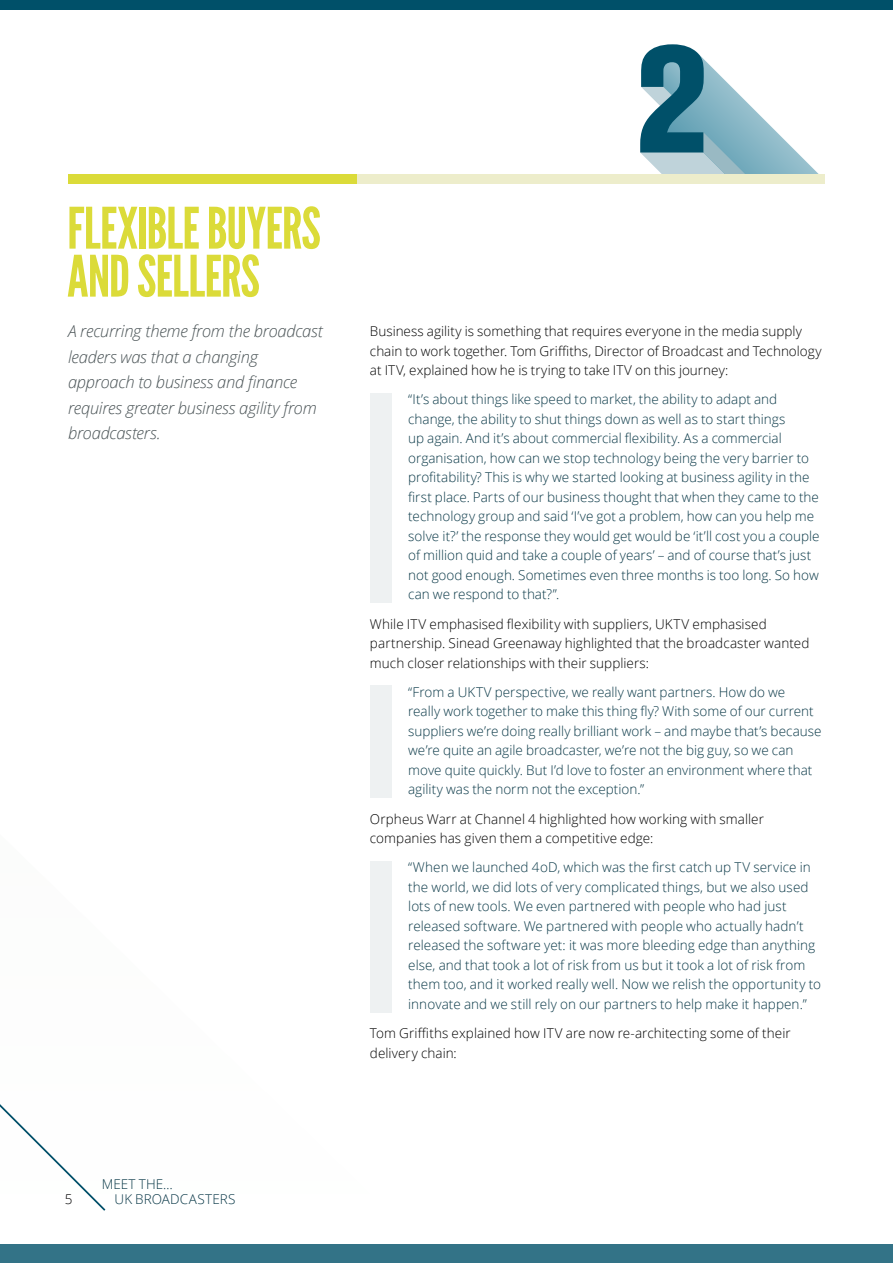
<style>
.page{position:relative;width:893px;height:1263px;background:#fff}
.page>*{position:absolute;margin:0;border:0;box-sizing:border-box;transform-origin:0 0}
.Headers{font:57px/48px "League Gothic";letter-spacing:-.015em;color:#dbdb39}
.Intro_para{font:italic 300 16.5px/25.5px "Open Sans";letter-spacing:-.015em;color:#4c5558}
.t1{font:300 13.5px/19.5px "Open Sans";color:#093847}
.Body{font:300 13.5px/19.5px "Open Sans";letter-spacing:.005em;color:#000}
</style>
<div class="page">
<div style="left:0;top:0;width:893px;height:9px;background:#005069"></div>
<div style="left:0;top:1245px;width:893px;height:18px;background:#337387"></div>
<svg style="left:0;top:1104px;width:106px;height:107px"></svg>
<div style="left:68px;top:174px;width:315px;height:9px;background:#dbdb39"></div>
<svg style="left:640px;top:44px;width:179px;height:130px"></svg>
<div style="left:357px;top:174px;width:468px;height:9px;background:#ededcb"></div>
<div style="left:370px;top:393px;width:21px;height:210px;background:#eef1f2"></div>
<div style="left:370px;top:685px;width:21px;height:113px;background:#eef1f2"></div>
<div style="left:370px;top:861px;width:21px;height:151px;background:#eef1f2"></div>
<p class="Headers" style="left:67px;top:205px;width:255px">FLEXIBLE BUYERS<br>AND SELLERS</p>
<p class="Intro_para" style="left:68px;top:318px;width:256px">A recurring theme from the broadcast leaders was that a changing approach to business and finance requires greater business agility from broadcasters.</p>
<p class="Body" style="left:370px;top:321px;width:453px">Business agility is something that requires everyone in the media supply chain to work together. Tom Griffiths, Director of Broadcast and Technology at ITV, explained how he is trying to take ITV on this journey:</p>
<p class="t1" style="left:408px;top:389px;width:413px">“It’s about things like speed to market, the ability to adapt and change, the ability to shut things down as well as to start things<br>up again. And it’s about commercial flexibility. As a commercial organisation, how can we stop technology being the very barrier to profitability? This is why we started looking at business agility in the first place. Parts of our business thought that when they came to the technology group and said ‘I’ve got a problem, how can you help me solve it?’ the response they would get would be ‘it’ll cost you a couple of million quid and take a couple of years’ – and of course that’s just not good enough. Sometimes even three months is too long. So how can we respond to that?”.</p>
<p class="Body" style="left:370px;top:614px;width:441px">While ITV emphasised flexibility with suppliers, UKTV emphasised partnership. Sinead Greenaway highlighted that the broadcaster wanted much closer relationships with their suppliers:</p>
<p class="t1" style="left:408px;top:682px;width:415px">“From a UKTV perspective, we really want partners. How do we<br>really work together to make this thing fly? With some of our current suppliers we’re doing really brilliant work – and maybe that’s because we’re quite an agile broadcaster, we’re not the big guy, so we can move quite quickly. But I’d love to foster an environment where that agility was the norm not the exception.”</p>
<p class="Body" style="left:370px;top:809px;width:395px">Orpheus Warr at Channel 4 highlighted how working with smaller companies has given them a competitive edge:</p>
<p class="t1" style="left:408px;top:857px;width:414px">“When we launched 4oD, which was the first catch up TV service in the world, we did lots of very complicated things, but we also used lots of new tools. We even partnered with people who had just released software. We partnered with people who actually hadn’t released the software yet: it was more bleeding edge than anything else, and that took a lot of risk from us but it took a lot of risk from them too, and it worked really well. Now we relish the opportunity to innovate and we still rely on our partners to help make it happen.”</p>
<p class="Body" style="left:370px;top:1023px;width:422px">Tom Griffiths explained how ITV are now re-architecting some of their delivery chain:</p>
<p class="Body" style="left:65px;top:1188px;width:9px">5</p>
<p class="t1" style="left:115px;top:1176px;width:122px;line-height:15px;text-indent:-13px">MEET THE…<br>UK BROADCASTERS</p>
</div>
